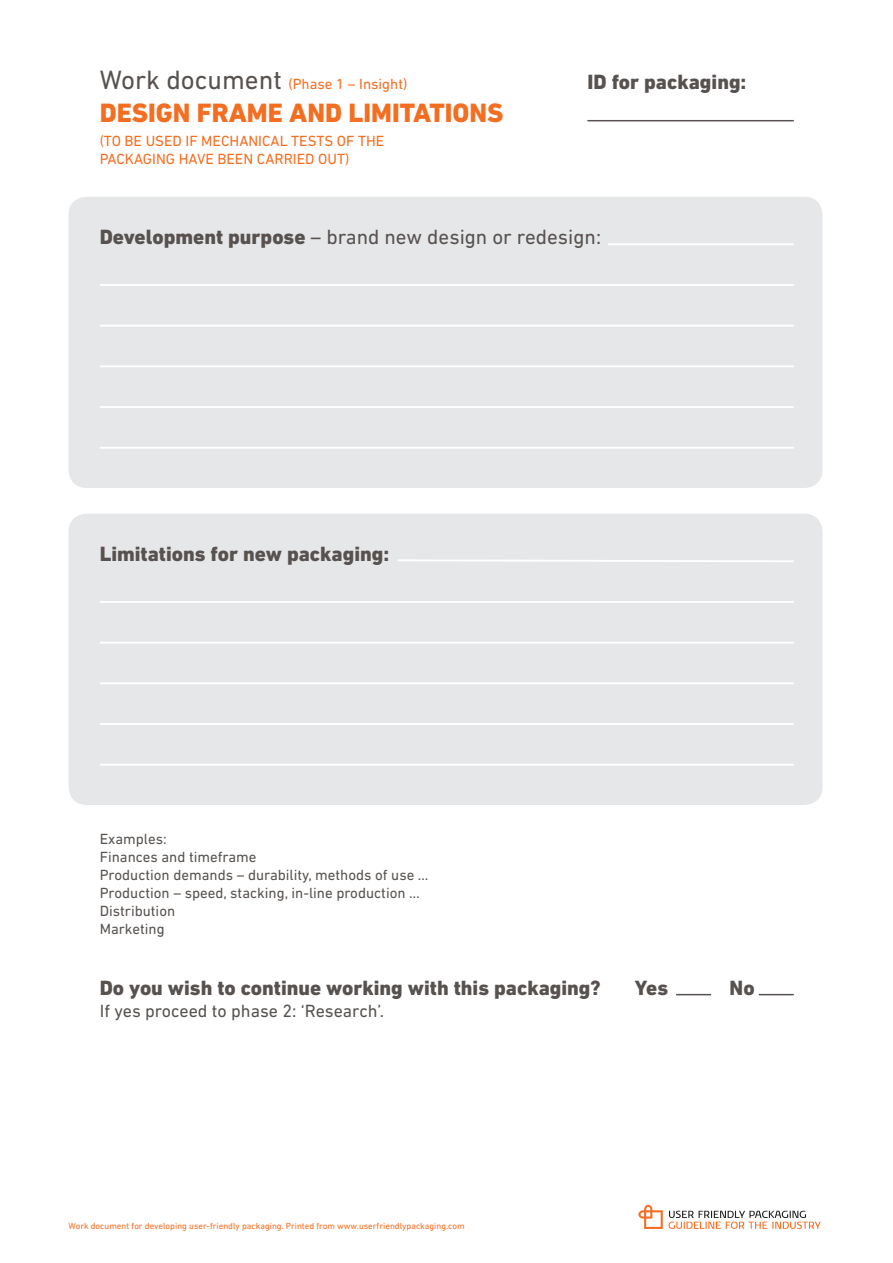
<style>
.page{position:relative;width:893px;height:1263px;background:#fff}
.page>*{position:absolute;margin:0;border:0;box-sizing:border-box;transform-origin:0 0}
.t1{font:800 27px "DIN Next LT Pro";color:#f36e21}
.t2{font:800 21px "DIN Next LT Pro";color:#57524f}
.t3{font:21px "DIN Next LT Pro";color:#57524f}
.t4{font:18px "DIN Next LT Pro";color:#57524f}
.t5{font:15px "DIN Next LT Pro";color:#57524f}
.t6{font:15px "DIN Next LT Pro";color:#f36e21}
.t7{font:9px "DIN Next LT Pro";color:#f36e21}
.s1{font-size:27px;color:#57524f}
.s2{font-weight:800}
</style>
<div class="page">
<svg style="left:669px;top:1211px;width:152px;height:18px"></svg>
<svg style="left:638px;top:1205px;width:25px;height:24px"></svg>
<hr style="left:587px;top:120px;width:207px;height:1px;background:#57524f">
<div style="left:69px;top:514px;width:753px;height:291px;background:#e6e7e9;border-radius:18px"></div>
<hr style="left:100px;top:682px;width:694px;height:2px;background:#fff">
<hr style="left:100px;top:723px;width:694px;height:2px;background:#fff">
<hr style="left:100px;top:764px;width:694px;height:2px;background:#fff">
<div style="left:69px;top:197px;width:753px;height:291px;background:#e6e7e9;border-radius:18px"></div>
<hr style="left:608px;top:243px;width:186px;height:2px;background:#fff">
<svg style="left:398px;top:559px;width:396px;height:3px"></svg>
<hr style="left:100px;top:284px;width:694px;height:2px;background:#fff">
<hr style="left:100px;top:365px;width:694px;height:2px;background:#fff">
<hr style="left:100px;top:601px;width:694px;height:2px;background:#fff">
<hr style="left:100px;top:325px;width:694px;height:2px;background:#fff">
<hr style="left:100px;top:406px;width:694px;height:2px;background:#fff">
<hr style="left:100px;top:642px;width:694px;height:2px;background:#fff">
<hr style="left:100px;top:447px;width:694px;height:2px;background:#fff">
<hr style="left:676px;top:994px;width:35px;height:1px;background:#57524f">
<hr style="left:759px;top:994px;width:35px;height:1px;background:#57524f">
<p class="t6" style="left:100px;top:75px;width:309px"><span class="s1">Work document</span> (Phase 1 – Insight)</p>
<p class="t2" style="left:587px;top:70px;width:161px">ID for packaging:</p>
<p class="t1" style="left:100px;top:96px;width:405px">DESIGN FRAME AND LIMITATIONS</p>
<p class="t6" style="left:100px;top:132px;width:286px">(TO BE USED IF MECHANICAL TESTS OF THE</p>
<p class="t6" style="left:100px;top:150px;width:251px">PACKAGING HAVE BEEN CARRIED OUT)</p>
<p class="t3" style="left:100px;top:225px;width:503px"><span class="s2">Development purpose</span> – brand new design or redesign:</p>
<p class="t2" style="left:100px;top:542px;width:291px">Limitations for new packaging:</p>
<p class="t5" style="left:100px;top:830px;width:69px">Examples:</p>
<p class="t5" style="left:100px;top:848px;width:158px">Finances and timeframe</p>
<p class="t5" style="left:100px;top:866px;width:330px">Production demands – durability, methods of use …</p>
<p class="t5" style="left:100px;top:884px;width:322px">Production – speed, stacking, in-line production …</p>
<p class="t5" style="left:100px;top:902px;width:77px">Distribution</p>
<p class="t5" style="left:100px;top:920px;width:66px">Marketing</p>
<p class="t2" style="left:100px;top:975px;width:502px">Do you wish to continue working with this packaging?</p>
<p class="t4" style="left:100px;top:1000px;width:286px">If yes proceed to phase 2: ‘Research’.</p>
<p class="t2" style="left:635px;top:975px;width:35px">Yes</p>
<p class="t2" style="left:730px;top:975px;width:27px">No</p>
<p class="t7" style="left:69px;top:1220px;width:398px">Work document for developing user-friendly packaging. Printed from www.userfriendlypackaging.com</p>
</div>
